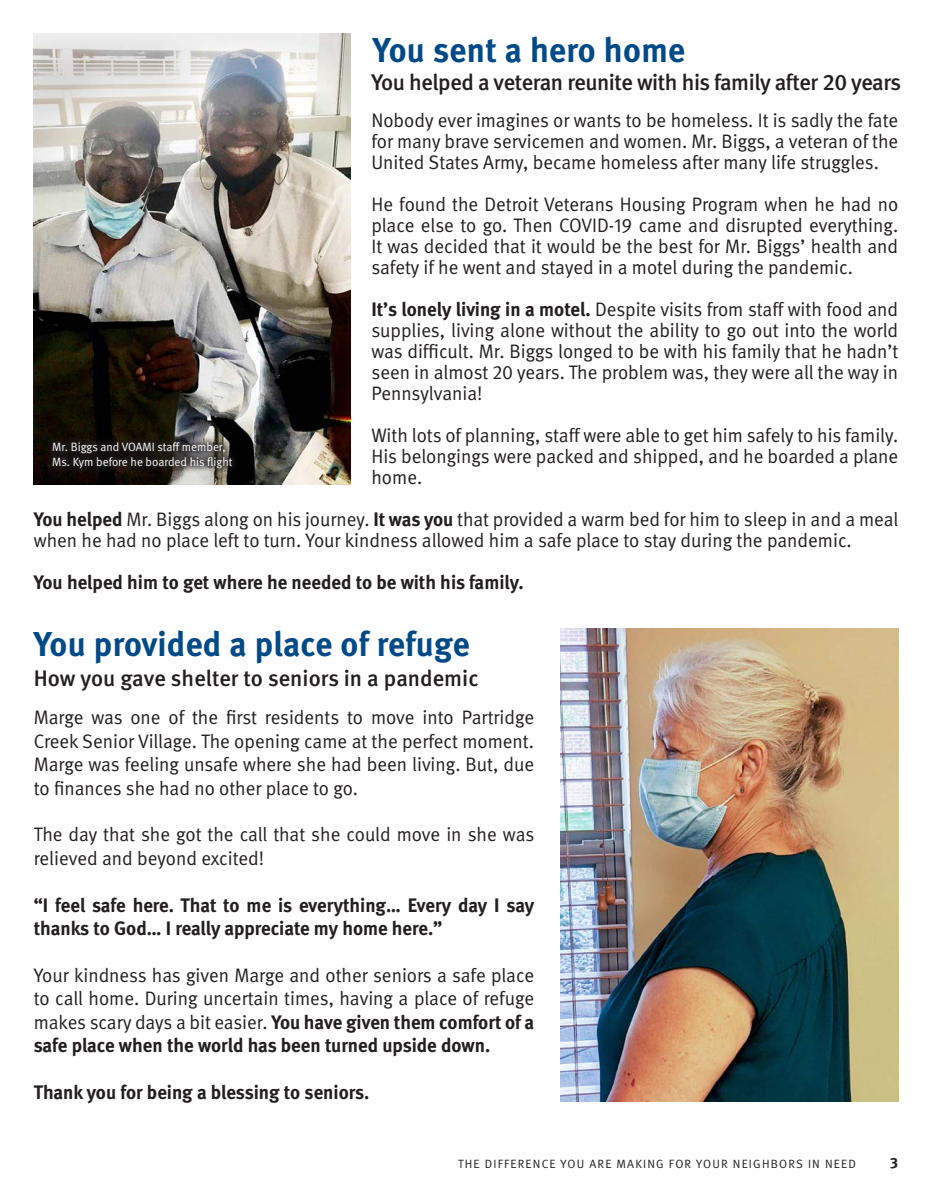
<style>
.page{position:relative;width:932px;height:1202px;background:#fff}
.page>*{position:absolute;margin:0;border:0;box-sizing:border-box;transform-origin:0 0}
.t1{font:700 34.5px "Meta";letter-spacing:.01em;color:#004a87}
.t2{font:500 22.5px "Meta";letter-spacing:-.02em;color:#231f20}
.t3{font:500 22.5px "Meta";color:#231f20}
.t4{font:19.5px/21px "Meta Normal";color:#231f20;text-align:justify}
.t5{font:700 19.5px/23.4px "Meta";color:#231f20}
.t6{font:15px "Meta Bold Expert";color:#231f20}
.t7{font:12px/14.4px "Meta Normal";color:#fff}
.t8{font:12px "Meta Normal";letter-spacing:.1em;color:#231f20}
.s1{font-family:"Meta Medium Expert";font-weight:400}
.s2{font-family:"Meta Normal Expert"}
.s3{font-family:"Meta";font-weight:700}
</style>
<div class="page">
<img style="left:34px;top:34px;width:316px;height:451px">
<img style="left:560px;top:628px;width:338px;height:473px">
<div style="left:45px;top:435px;width:195px;height:40px;background:#231f20;opacity:.75"></div>
<p class="t1" style="left:373px;top:28px;width:314px">You sent a hero home</p>
<p class="t2" style="left:371px;top:69px;width:531px">You helped a veteran reunite with his family after <span class="s1">20</span> years</p>
<p class="t4" style="left:371px;top:110px;width:528px">Nobody ever imagines or wants to be homeless. It is sadly the fate for many brave servicemen and women. Mr. Biggs, a veteran of the United States Army, became homeless after many life struggles.</p>
<p class="t4" style="left:371px;top:194px;width:528px">He found the Detroit Veterans Housing Program when he had no place else to go. Then COVID-<span class="s2">19</span> came and disrupted everything.<br>It was decided that it would be the best for Mr. Biggs’ health and safety if he went and stayed in a motel during the pandemic.</p>
<p class="t4" style="left:371px;top:299px;width:528px"><span class="s3">It’s lonely living in a motel.</span> Despite visits from staff with food and supplies, living alone without the ability to go out into the world was difficult. Mr. Biggs longed to be with his family that he hadn’t seen in almost <span class="s2">20</span> years. The problem was, they were all the way in Pennsylvania!</p>
<p class="t4" style="left:371px;top:425px;width:528px">With lots of planning, staff were able to get him safely to his family.<br>His belongings were packed and shipped, and he boarded a plane home.</p>
<p class="t4" style="left:34px;top:509px;width:866px"><span class="s3">You helped</span> Mr. Biggs along on his journey. <span class="s3">It was you</span> that provided a warm bed for him to sleep in and a meal when he had no place left to turn. Your kindness allowed him a safe place to stay during the pandemic.</p>
<p class="t5" style="left:34px;top:570px;width:491px">You helped him to get where he needed to be with his family.</p>
<p class="t7" style="left:52px;top:440px;width:182px">Mr. Biggs and VOAMI staff member,<br>Ms. Kym before he boarded his flight</p>
<p class="t1" style="left:34px;top:622px;width:437px">You provided a place of refuge</p>
<p class="t3" style="left:34px;top:665px;width:446px">How you gave shelter to seniors in a pandemic</p>
<p class="t4" style="left:34px;top:705px;width:502px;line-height:23.4px">Marge was one of the first residents to move into Partridge Creek Senior Village. The opening came at the perfect moment.<br>Marge was feeling unsafe where she had been living. But, due to finances she had no other place to go.</p>
<p class="t4" style="left:34px;top:822px;width:502px;line-height:23.4px">The day that she got the call that she could move in she was relieved and beyond excited!</p>
<p class="t5" style="left:34px;top:892px;width:502px">“I feel safe here. That to me is everything… Every day I say thanks to God… I really appreciate my home here.”</p>
<p class="t4" style="left:34px;top:963px;width:502px;line-height:23.4px">Your kindness has given Marge and other seniors a safe place to call home. During uncertain times, having a place of refuge makes scary days a bit easier. <span class="s3">You have given them comfort of a safe place when the world has been turned upside down.</span></p>
<p class="t5" style="left:34px;top:1080px;width:337px">Thank you for being a blessing to seniors.</p>
<p class="t8" style="left:458px;top:1156px;width:399px">THE DIFFERENCE YOU ARE MAKING FOR YOUR NEIGHBORS IN NEED</p>
<p class="t6" style="left:890px;top:1153px;width:9px">3</p>
</div>
